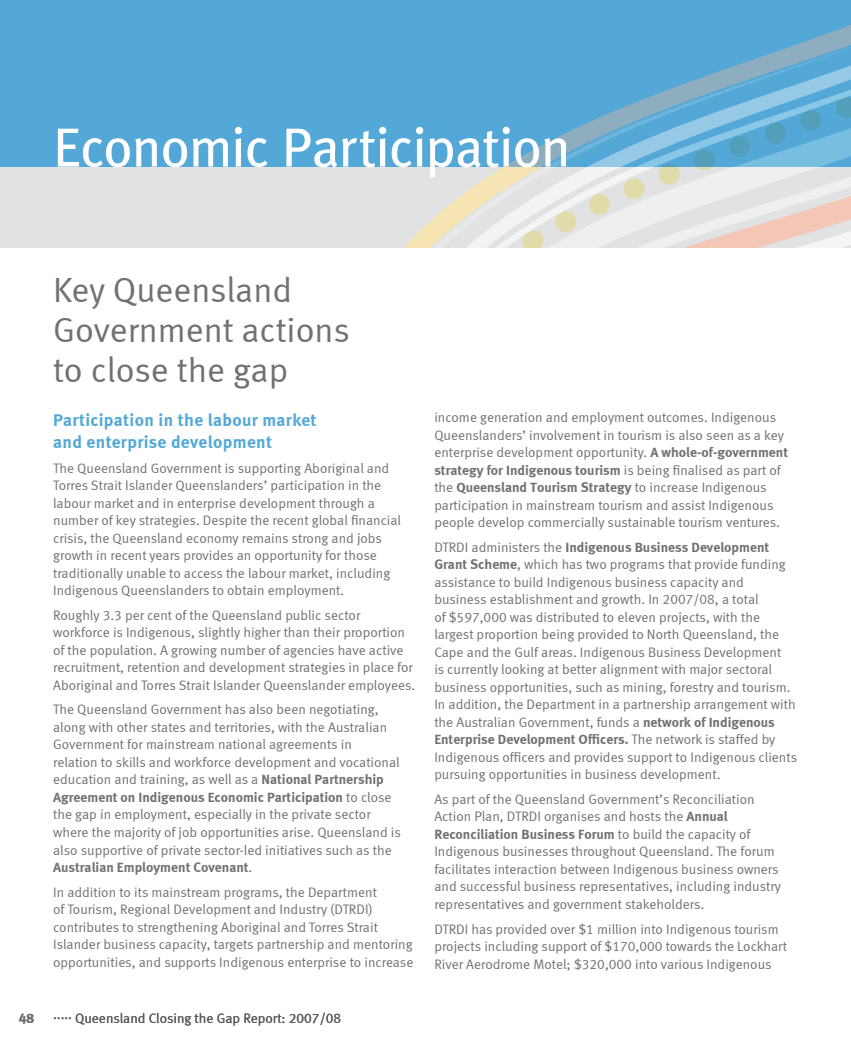
<style>
.page{position:relative;width:851px;height:1063px;background:#fff}
.page>*{position:absolute;margin:0;border:0;box-sizing:border-box;transform-origin:0 0}
.t1{font:55px "Meta";letter-spacing:-.02em;color:#fff}
.t2{font:35px/40px "Meta Normal LF";color:#717074}
.t3{font:17.5px/22.5px "Meta Bold LF";letter-spacing:.02em;color:#54a8d7}
.t4{font:13.75px/17.5px "Meta Normal LF";color:#717074}
.t5{font:13.75px/17.5px "Meta Bold LF";color:#717074}
.t6{font:13.75px "Meta Normal LF";color:#58595b}
.s1{font-family:"Meta Bold LF"}
.s2{font-family:"Meta Normal LF"}
</style>
<div class="page">
<hr style="left:850px;top:167px;width:1px;height:81px;background:#e1e2e3">
<div style="left:0;top:167px;width:351px;height:81px;background:#e1e2e3"></div>
<div style="left:0;top:0;width:850px;height:167px;background:#54a8d7"></div>
<div style="left:351px;top:167px;width:30px;height:81px;background:#e1e2e3"></div>
<svg style="left:387px;top:25px;width:463px;height:223px"></svg>
<h1 class="t1" style="left:53px;top:115px;width:519px">Economic Participation</h1>
<h2 class="t2" style="left:53px;top:269px;width:298px">Key Queensland<br>Government actions to close the gap</h2>
<p class="t3" style="left:53px;top:408px;width:265px">Participation in the labour market and enterprise development</p>
<p class="t4" style="left:53px;top:459px;width:349px">The Queensland Government is supporting Aboriginal and Torres Strait Islander Queenslanders’ participation in the labour market and in enterprise development through a number of key strategies. Despite the recent global financial crisis, the Queensland economy remains strong and jobs growth in recent years provides an opportunity for those traditionally unable to access the labour market, including Indigenous Queenslanders to obtain employment.</p>
<p class="t4" style="left:53px;top:606px;width:363px">Roughly 3.3 per cent of the Queensland public sector workforce is Indigenous, slightly higher than their proportion of the population. A growing number of agencies have active recruitment, retention and development strategies in place for Aboriginal and Torres Strait Islander Queenslander employees.</p>
<p class="t4" style="left:53px;top:701px;width:348px">The Queensland Government has also been negotiating, along with other states and territories, with the Australian Government for mainstream national agreements in relation to skills and workforce development and vocational education and training, as well as a <span class="s1">National Partnership</span></p>
<p class="t5" style="left:53px;top:788px;width:340px">Agreement on Indigenous Economic Participation <span class="s2">to close</span></p>
<p class="t4" style="left:53px;top:806px;width:349px">the gap in employment, especially in the private sector where the majority of job opportunities arise. Queensland is also supportive of private sector-led initiatives such as the</p>
<p class="t5" style="left:53px;top:858px;width:201px">Australian Employment Covenant<span class="s2">.</span></p>
<p class="t4" style="left:53px;top:883px;width:362px">In addition to its mainstream programs, the Department<br>of Tourism, Regional Development and Industry (DTRDI) contributes to strengthening Aboriginal and Torres Strait Islander business capacity, targets partnership and mentoring opportunities, and supports Indigenous enterprise to increase</p>
<p class="t5" style="left:19px;top:1009px;width:17px">48</p>
<p class="t6" style="left:53px;top:1010px;width:289px">..... Queensland Closing the Gap Report: 2007/08</p>
<p class="t4" style="left:434px;top:408px;width:355px">income generation and employment outcomes. Indigenous<br>Queenslanders’ involvement in tourism is also seen as a key enterprise development opportunity. <span class="s1">A whole-of-government</span></p>
<p class="t5" style="left:434px;top:461px;width:348px">strategy for Indigenous tourism <span class="s2">is being finalised as part of the</span> Queensland Tourism Strategy <span class="s2">to increase Indigenous</span></p>
<p class="t4" style="left:434px;top:496px;width:347px">participation in mainstream tourism and assist Indigenous people develop commercially sustainable tourism ventures.</p>
<p class="t5" style="left:434px;top:538px;width:336px"><span class="s2">DTRDI administers the</span> Indigenous Business Development</p>
<p class="t4" style="left:434px;top:556px;width:363px"><span class="s1">Grant Scheme</span>, which has two programs that provide funding assistance to build Indigenous business capacity and business establishment and growth. In 2007/08, a total<br>of $597,000 was distributed to eleven projects, with the largest proportion being provided to North Queensland, the Cape and the Gulf areas. Indigenous Business Development<br>is currently looking at better alignment with major sectoral business opportunities, such as mining, forestry and tourism.<br>In addition, the Department in a partnership arrangement with the Australian Government, funds a <span class="s1">network of Indigenous</span></p>
<p class="t5" style="left:434px;top:731px;width:342px">Enterprise Development Officers. <span class="s2">The network is staffed by</span></p>
<p class="t4" style="left:434px;top:748px;width:364px">Indigenous officers and provides support to Indigenous clients pursuing opportunities in business development.</p>
<p class="t4" style="left:434px;top:790px;width:322px">As part of the Queensland Government’s Reconciliation<br>Action Plan, DTRDI organises and hosts the <span class="s1">Annual</span></p>
<p class="t5" style="left:434px;top:825px;width:318px">Reconciliation Business Forum <span class="s2">to build the capacity of</span></p>
<p class="t4" style="left:434px;top:843px;width:348px">Indigenous businesses throughout Queensland. The forum facilitates interaction between Indigenous business owners and successful business representatives, including industry representatives and government stakeholders.</p>
<p class="t4" style="left:434px;top:920px;width:354px">DTRDI has provided over $1 million into Indigenous tourism projects including support of $170,000 towards the Lockhart<br>River Aerodrome Motel; $320,000 into various Indigenous</p>
</div>
